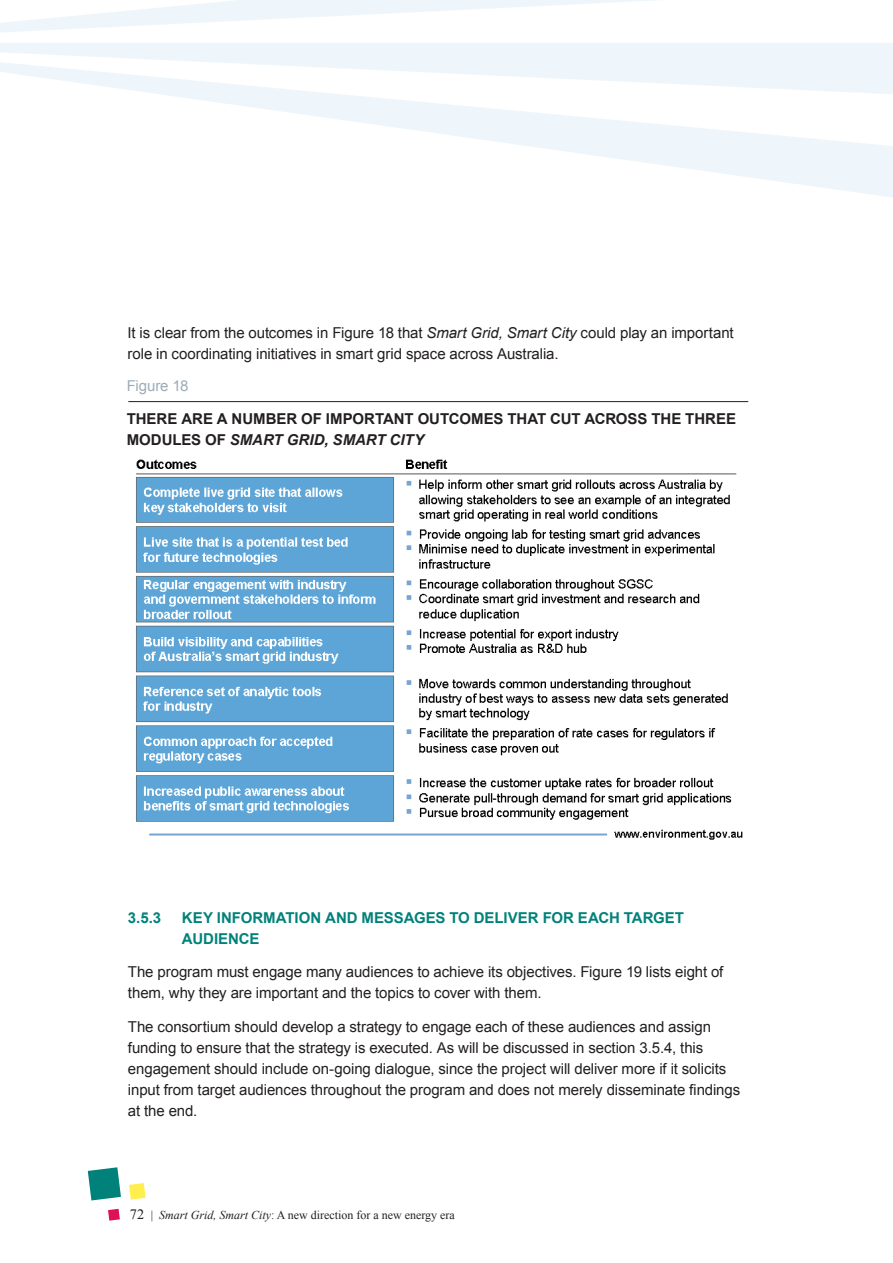
<style>
.page{position:relative;width:893px;height:1263px;background:#fff}
.page>*{position:absolute;margin:0;border:0;box-sizing:border-box;transform-origin:0 0}
.Text{font:15px/21px "Arial";letter-spacing:-.005em;color:#231f20}
.Text-2{font:700 15px/21px "Arial";color:#231f20}
.t1{font:700 15px/21px "Arial";color:#00827a}
.Text-3{font:15px "Arial";letter-spacing:-.01em;color:#9eacb7}
.t2{font:12px "Times New Roman";color:#231f20}
.s1{font-style:italic}
.s2{font-size:14.25px}
</style>
<div class="page">
<svg style="left:129px;top:1183px;width:17px;height:16px"></svg>
<svg style="left:88px;top:1167px;width:33px;height:33px"></svg>
<svg style="left:108px;top:1209px;width:12px;height:11px"></svg>
<hr style="left:128px;top:401px;width:620px;height:1px;background:#231f20">
<img style="left:136px;top:459px;width:607px;height:381px">
<svg style="left:0;top:43px;width:893px;height:154px"></svg>
<svg style="left:0;top:0;width:653px;height:32px"></svg>
<p class="Text" style="left:128px;top:323px;width:608px">It is clear from the outcomes in Figure 18 that <span class="s1">Smart Grid, Smart City</span> could play an important role in coordinating initiatives in smart grid space across Australia.</p>
<p class="Text-3" style="left:127px;top:376px;width:63px">Figure 18</p>
<p class="Text-2" style="left:127px;top:409px;width:611px">THERE ARE A NUMBER OF IMPORTANT OUTCOMES THAT CUT ACROSS THE THREE<br>MODULES OF <span class="s1">SMART GRID, SMART CITY</span></p>
<h5 class="t1" style="left:128px;top:907px;width:35px">3.5.3</h5>
<h5 class="t1" style="left:182px;top:907px;width:504px">KEY INFORMATION AND MESSAGES TO DELIVER FOR EACH TARGET<br>AUDIENCE</h5>
<p class="Text" style="left:128px;top:962px;width:597px">The program must engage many audiences to achieve its objectives. Figure 19 lists eight of them, why they are important and the topics to cover with them.</p>
<p class="Text" style="left:128px;top:1016px;width:614px">The consortium should develop a strategy to engage each of these audiences and assign funding to ensure that the strategy is executed. As will be discussed in section 3.5.4, this engagement should include on-going dialogue, since the project will deliver more if it solicits input from target audiences throughout the program and does not merely disseminate findings at the end.</p>
<p class="t2" style="left:130px;top:1208px;width:326px"><span class="s2">72</span> | <span class="s1">Smart Grid, Smart City</span>: A new direction for a new energy era</p>
</div>
